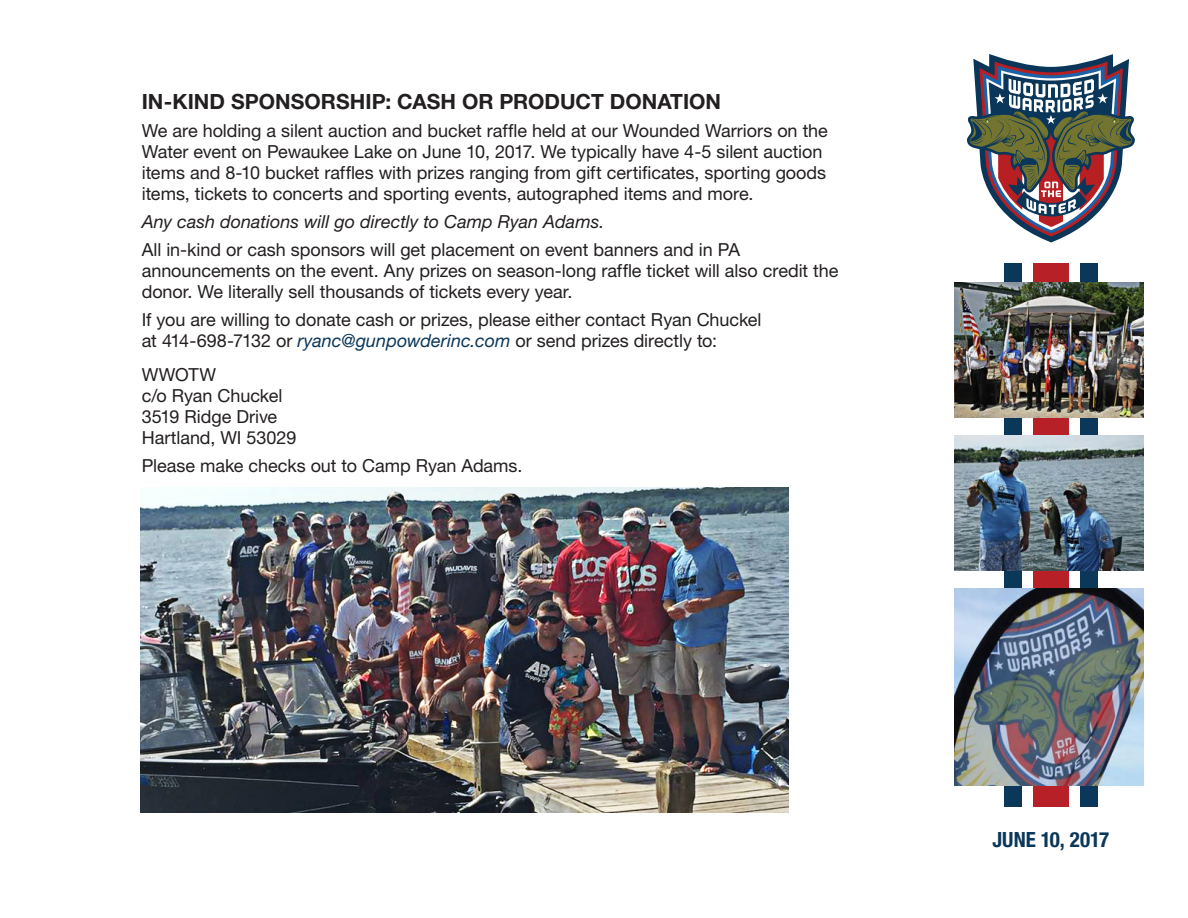
<style>
.page{position:relative;width:1188px;height:918px;background:#fff}
.page>*{position:absolute;margin:0;border:0;box-sizing:border-box;transform-origin:0 0}
.subhead{font:700 21px "Helvetica Neue LT Std";color:#231f20}
.t1{font:700 condensed 21px "Helvetica Neue LT Std";color:#0b375a}
.body{font:18px/21px "Helvetica Neue LT Std";letter-spacing:-.005em;color:#231f20}
.body-2{font:italic 18px "Helvetica Neue LT Std";color:#231f20}
.s1{font-style:italic;color:#0b3759}
</style>
<div class="page">
<svg style="left:967px;top:54px;width:168px;height:188px"></svg>
<div style="left:1033px;top:264px;width:36px;height:543px;background:#b72026"></div>
<div style="left:1004px;top:264px;width:18px;height:543px;background:#0b3759"></div>
<div style="left:1080px;top:264px;width:18px;height:543px;background:#0b375a"></div>
<img style="left:140px;top:488px;width:648px;height:324px">
<img style="left:955px;top:283px;width:189px;height:135px">
<img style="left:955px;top:436px;width:189px;height:135px">
<img style="left:955px;top:589px;width:189px;height:196px">
<p class="subhead" style="left:142px;top:89px;width:581px">IN-KIND SPONSORSHIP: CASH OR PRODUCT DONATION</p>
<p class="body" style="left:142px;top:120px;width:688px">We are holding a silent auction and bucket raffle held at our Wounded Warriors on the Water event on Pewaukee Lake on June 10, 2017. We typically have 4-5 silent auction items and 8-10 bucket raffles with prizes ranging from gift certificates, sporting goods items, tickets to concerts and sporting events, autographed items and more.</p>
<p class="body-2" style="left:142px;top:211px;width:464px">Any cash donations will go directly to Camp Ryan Adams.</p>
<p class="body" style="left:142px;top:239px;width:698px">All in-kind or cash sponsors will get placement on event banners and in PA announcements on the event. Any prizes on season-long raffle ticket will also credit the donor. We literally sell thousands of tickets every year.</p>
<p class="body" style="left:142px;top:308px;width:621px">If you are willing to donate cash or prizes, please either contact Ryan Chuckel at 414-698-7132 or <span class="s1">ryanc@gunpowderinc.com</span> or send prizes directly to:</p>
<p class="body" style="left:142px;top:364px;width:156px">WWOTW<br>c/o Ryan Chuckel<br>3519 Ridge Drive<br>Hartland, WI 53029</p>
<p class="body" style="left:142px;top:455px;width:382px">Please make checks out to Camp Ryan Adams.</p>
<p class="t1" style="left:993px;top:826px;width:118px">JUNE 10, 2017</p>
</div>
